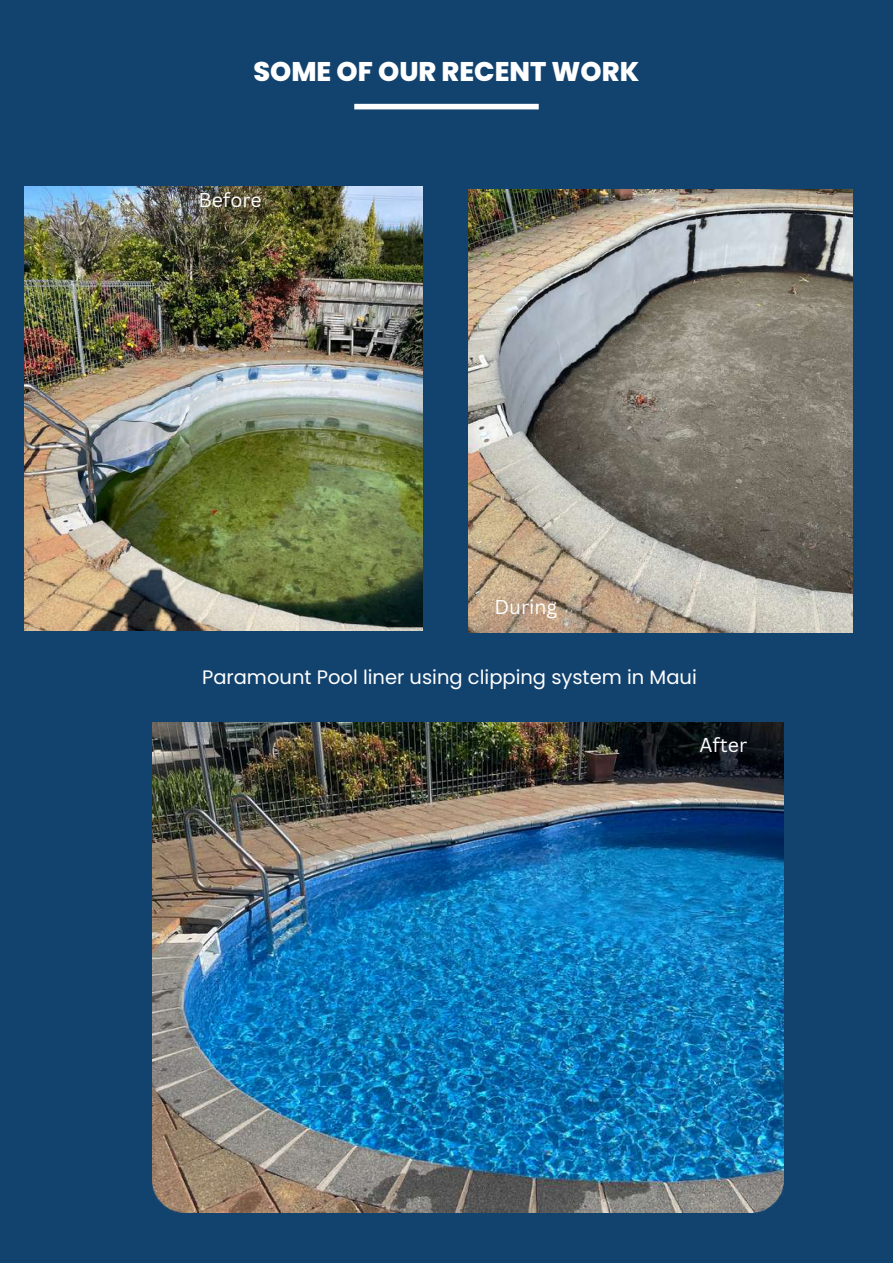
<style>
.page{position:relative;width:893px;height:1264px;background:#fff}
.page>*{position:absolute;margin:0;border:0;box-sizing:border-box;transform-origin:0 0}
.t1{font:800 27px "Poppins";color:#fff}
.t2{font:19.5px "Poppins";color:#fff}
.t3{font:19.5px "Canva Sans";color:#fff}
</style>
<div class="page">
<div style="left:0;top:0;width:892px;height:1262px;background:#12426e"></div>
<div style="left:354px;top:104px;width:184px;height:5px;background:#fff"></div>
<img style="left:25px;top:187px;width:398px;height:444px">
<img style="left:468px;top:189px;width:384px;height:444px">
<img style="left:152px;top:723px;width:631px;height:489px">
<h1 class="t1" style="left:253px;top:53px;width:387px">SOME OF OUR RECENT WORK</h1>
<p class="t3" style="left:198px;top:186px;width:65px">Before</p>
<p class="t3" style="left:494px;top:593px;width:64px">During</p>
<p class="t2" style="left:202px;top:663px;width:496px">Paramount Pool liner using clipping system in Maui</p>
<p class="t3" style="left:699px;top:731px;width:49px">After</p>
</div>
